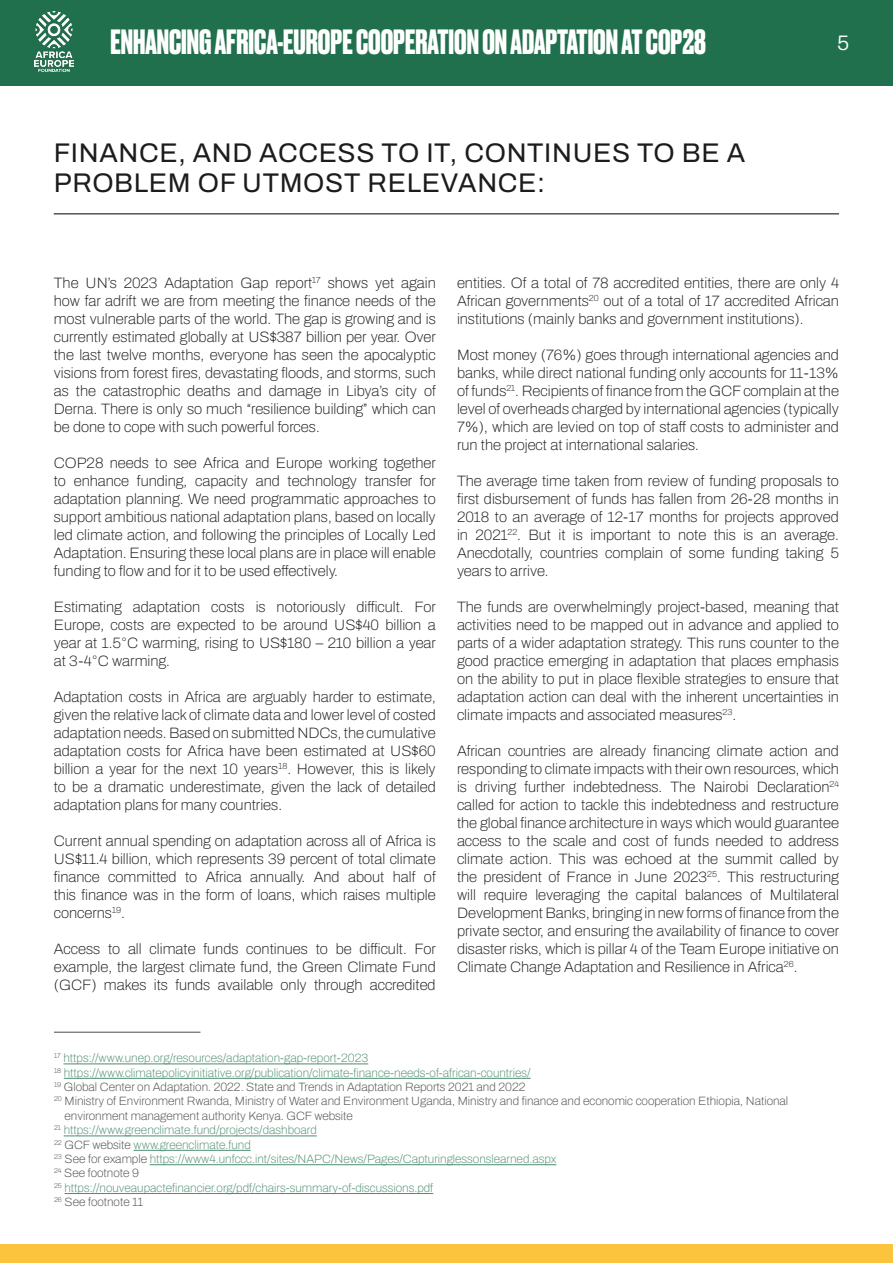
<style>
.page{position:relative;width:893px;height:1263px;background:#fff}
.page>*{position:absolute;margin:0;border:0;box-sizing:border-box;transform-origin:0 0}
.t1{font:700 33px "Druk Trial";color:#fff}
.t2{font:27px/30px "Archivo";letter-spacing:.025em;color:#1c1c1c}
.t3{font:300 21px "Archivo";color:#fff}
.t4{font:100 15px/18px "Archivo";color:#1c1c1c;text-align:justify}
.t5{font:100 12px "Archivo";color:#4e8d70}
.t6{font:100 12px "Archivo";color:#494949}
.s1{color:#494949}
</style>
<div class="page">
<div style="left:0;top:1244px;width:893px;height:19px;background:#fcc43d"></div>
<div style="left:0;top:0;width:893px;height:85px;background:#21704d"></div>
<img style="left:34px;top:11px;width:40px;height:60px">
<hr style="left:54px;top:1032px;width:146px;height:1px;background:#494949">
<hr style="left:64px;top:1064px;width:304px;height:1px;background:#4e8d70">
<hr style="left:64px;top:1078px;width:467px;height:1px;background:#4e8d70">
<hr style="left:64px;top:1136px;width:253px;height:1px;background:#4e8d70">
<hr style="left:134px;top:1150px;width:117px;height:1px;background:#4e8d70">
<hr style="left:150px;top:1164px;width:406px;height:1px;background:#4e8d70">
<hr style="left:65px;top:1193px;width:368px;height:1px;background:#4e8d70">
<hr style="left:54px;top:213px;width:785px;height:1px;background:#1c1c1c">
<h1 class="t1" style="left:111px;top:29px;width:597px">ENHANCING AFRICA-EUROPE COOPERATION ON ADAPTATION AT COP28</h1>
<h3 class="t3" style="left:837px;top:27px;width:13px">5</h3>
<h2 class="t2" style="left:54px;top:138px;width:693px">FINANCE, AND ACCESS TO IT, CONTINUES TO BE A<br>PROBLEM OF UTMOST RELEVANCE:</h2>
<p class="t4" style="left:54px;top:274px;width:384px">The UN’s 2023 Adaptation Gap report<sup>17</sup> shows yet again how far adrift we are from meeting the finance needs of the most vulnerable parts of the world. The gap is growing and is currently estimated globally at US$387 billion per year. Over the last twelve months, everyone has seen the apocalyptic visions from forest fires, devastating floods, and storms, such as the catastrophic deaths and damage in Libya’s city of Derna. There is only so much “resilience building” which can be done to cope with such powerful forces.</p>
<p class="t4" style="left:54px;top:454px;width:384px">COP28 needs to see Africa and Europe working together to enhance funding, capacity and technology transfer for adaptation planning. We need programmatic approaches to support ambitious national adaptation plans, based on locally led climate action, and following the principles of Locally Led Adaptation. Ensuring these local plans are in place will enable funding to flow and for it to be used effectively.</p>
<p class="t4" style="left:54px;top:598px;width:384px">Estimating adaptation costs is notoriously difficult. For Europe, costs are expected to be around US$40 billion a year at 1.5°C warming, rising to US$180 – 210 billion a year at 3-4°C warming.</p>
<p class="t4" style="left:54px;top:688px;width:383px">Adaptation costs in Africa are arguably harder to estimate, given the relative lack of climate data and lower level of costed adaptation needs. Based on submitted NDCs, the cumulative adaptation costs for Africa have been estimated at US$60 billion a year for the next 10 years<sup>18</sup>. However, this is likely to be a dramatic underestimate, given the lack of detailed adaptation plans for many countries.</p>
<p class="t4" style="left:54px;top:832px;width:383px">Current annual spending on adaptation across all of Africa is US$11.4 billion, which represents 39 percent of total climate finance committed to Africa annually. And about half of this finance was in the form of loans, which raises multiple concerns<sup>19</sup>.</p>
<p class="t4" style="left:54px;top:940px;width:384px">Access to all climate funds continues to be difficult. For example, the largest climate fund, the Green Climate Fund (GCF) makes its funds available only through accredited</p>
<p class="t4" style="left:457px;top:274px;width:383px">entities. Of a total of 78 accredited entities, there are only 4<br>African governments<sup>20</sup> out of a total of 17 accredited African institutions (mainly banks and government institutions).</p>
<p class="t4" style="left:457px;top:346px;width:383px">Most money (76%) goes through international agencies and banks, while direct national funding only accounts for 11-13% of funds<sup>21</sup>. Recipients of finance from the GCF complain at the level of overheads charged by international agencies (typically 7%), which are levied on top of staff costs to administer and run the project at international salaries.</p>
<p class="t4" style="left:457px;top:472px;width:383px">The average time taken from review of funding proposals to first disbursement of funds has fallen from 26-28 months in 2018 to an average of 12-17 months for projects approved in 2021<sup>22</sup>. But it is important to note this is an average.<br>Anecdotally, countries complain of some funding taking 5 years to arrive.</p>
<p class="t4" style="left:457px;top:598px;width:383px">The funds are overwhelmingly project-based, meaning that activities need to be mapped out in advance and applied to parts of a wider adaptation strategy. This runs counter to the good practice emerging in adaptation that places emphasis on the ability to put in place flexible strategies to ensure that adaptation action can deal with the inherent uncertainties in climate impacts and associated measures<sup>23</sup>.</p>
<p class="t4" style="left:457px;top:742px;width:384px">African countries are already financing climate action and responding to climate impacts with their own resources, which is driving further indebtedness. The Nairobi Declaration<sup>24 </sup>called for action to tackle this indebtedness and restructure the global finance architecture in ways which would guarantee access to the scale and cost of funds needed to address climate action. This was echoed at the summit called by the president of France in June 2023<sup>25</sup>. This restructuring will require leveraging the capital balances of Multilateral Development Banks, bringing in new forms of finance from the private sector, and ensuring the availability of finance to cover disaster risks, which is pillar 4 of the Team Europe initiative on Climate Change Adaptation and Resilience in Africa<sup>26</sup>.</p>
<p class="t5" style="left:54px;top:1049px;width:316px"><sup>17</sup> https://www.unep.org/resources/adaptation-gap-report-2023</p>
<p class="t5" style="left:54px;top:1063px;width:478px"><sup>18</sup> https://www.climatepolicyinitiative.org/publication/climate-finance-needs-of-african-countries/</p>
<p class="t6" style="left:54px;top:1078px;width:473px"><sup>19</sup> Global Center on Adaptation. 2022. State and Trends in Adaptation Reports 2021 and 2022</p>
<p class="t6" style="left:54px;top:1092px;width:736px"><sup>20</sup> Ministry of Environment Rwanda, Ministry of Water and Environment Uganda, Ministry and finance and economic cooperation Ethiopia, National</p>
<p class="t6" style="left:65px;top:1106px;width:290px">environment management authority Kenya. GCF website</p>
<p class="t5" style="left:54px;top:1121px;width:264px"><sup>21</sup> https://www.greenclimate.fund/projects/dashboard</p>
<p class="t5" style="left:54px;top:1135px;width:198px"><sup>22</sup> <span class="s1">GCF website</span> www.greenclimate.fund</p>
<p class="t5" style="left:54px;top:1150px;width:504px"><sup>23</sup> <span class="s1">See for example</span> https://www4.unfccc.int/sites/NAPC/News/Pages/Capturinglessonslearned.aspx</p>
<p class="t6" style="left:54px;top:1164px;width:86px"><sup>24</sup> See footnote 9</p>
<p class="t5" style="left:54px;top:1178px;width:381px"><sup>25</sup> https://nouveaupactefinancier.org/pdf/chairs-summary-of-discussions.pdf</p>
<p class="t6" style="left:54px;top:1193px;width:91px"><sup>26</sup> See footnote 11</p>
</div>
